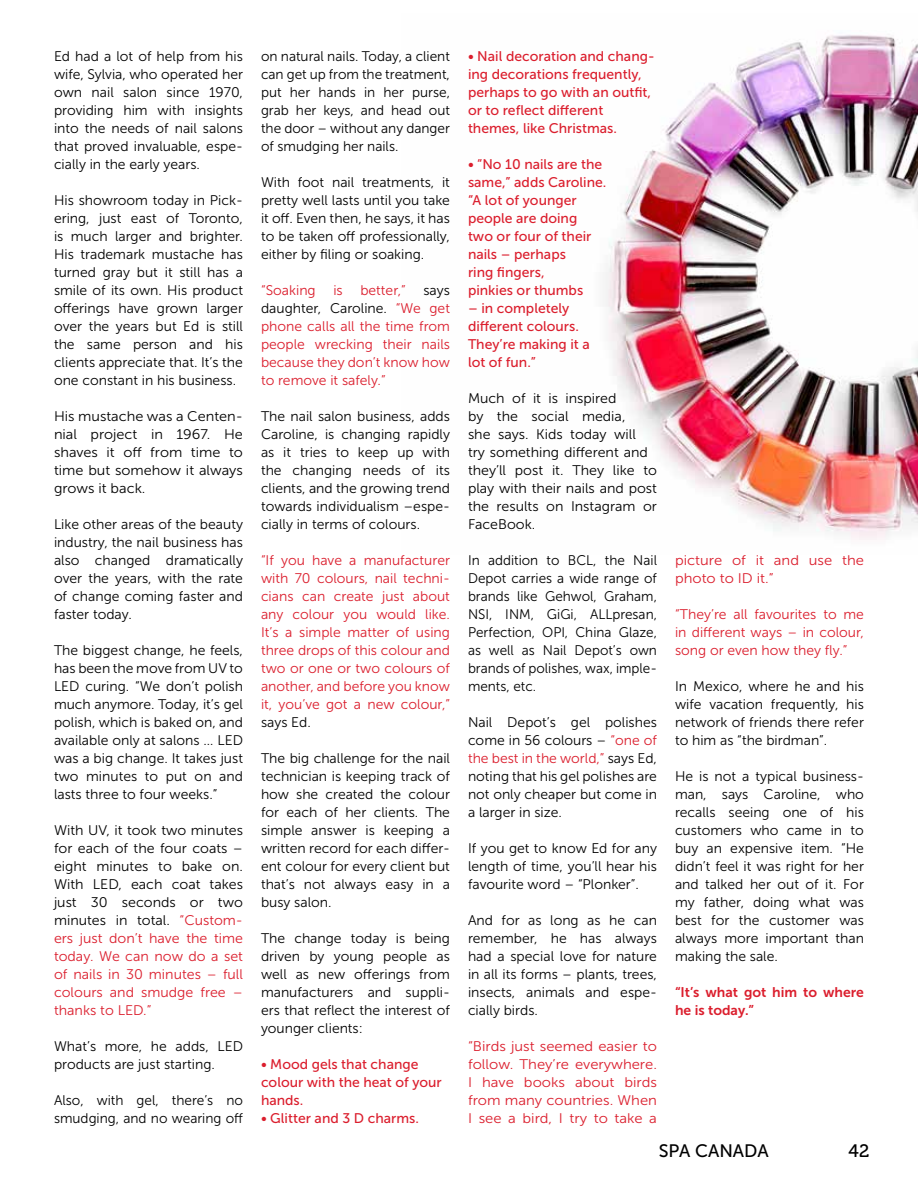
<style>
.page{position:relative;width:918px;height:1188px;background:#fff}
.page>*{position:absolute;margin:0;border:0;box-sizing:border-box;transform-origin:0 0}
.t1{font:18px "Museo Sans 500";color:#000}
.t2{font:18px "Museo 500";color:#000}
.t3{font:13.95px/18px "Museo Sans 300";color:#000;text-align:justify}
.t4{font:13.95px/18px "Museo Sans 300";color:#db1e2d;text-align:justify}
.t5{font:13.95px/18px "Museo Sans 500";color:#db1e2d}
.t6{font:13.95px/18px "Museo Sans 300";color:#db1e2d;text-align:justify;scale:1.06 1}
.t7{font:13.95px/18px "Museo Sans 300";color:#000;text-align:justify;scale:1.04 1}
.t8{font:13.95px/18px "Museo Sans 700";color:#db1e2d}
.s1{color:#db1e2d}
.s2{color:#000}
</style>
<div class="page">
<img style="left:605px;top:35px;width:313px;height:505px">
<p class="t3" style="left:54px;top:48px;width:191px">Ed had a lot of help from his wife, Sylvia, who operated her own nail salon since 1970, providing him with insights into the needs of nail salons that proved invaluable, espe&shy;cially in the early years.</p>
<p class="t3" style="left:54px;top:192px;width:191px">His showroom today in Pick&shy;ering, just east of Toronto, is much larger and brighter.<br>His trademark mustache has turned gray but it still has a smile of its own. His product offerings have grown larger over the years but Ed is still the same person and his clients appreciate that. It’s the one constant in his business.</p>
<p class="t7" style="left:54px;top:408px;width:183px">His mustache was a Centen&shy;nial project in 1967. He shaves it off from time to time but somehow it always grows it back.</p>
<p class="t3" style="left:54px;top:516px;width:191px">Like other areas of the beauty industry, the nail business has also changed dramatically over the years, with the rate of change coming faster and faster today.</p>
<p class="t3" style="left:54px;top:642px;width:191px">The biggest change, he feels, has been the move from UV to LED curing. “We don’t polish much anymore. Today, it’s gel polish, which is baked on, and available only at salons … LED was a big change. It takes just two minutes to put on and lasts three to four weeks.”</p>
<p class="t3" style="left:54px;top:822px;width:191px">With UV, it took two minutes for each of the four coats – eight minutes to bake on.<br>With LED, each coat takes just 30 seconds or two minutes in total. <span class="s1">“Custom&shy;ers just don’t have the time today. We can now do a set of nails in 30 minutes – full colours and smudge free – thanks to LED.”</span></p>
<p class="t3" style="left:54px;top:1038px;width:191px">What’s more, he adds, LED products are just starting.</p>
<p class="t3" style="left:54px;top:1092px;width:191px">Also, with gel, there’s no smudging, and no wearing off</p>
<p class="t3" style="left:261px;top:48px;width:191px">on natural nails. Today, a client can get up from the treatment, put her hands in her purse, grab her keys, and head out the door – without any danger of smudging her nails.</p>
<p class="t3" style="left:261px;top:174px;width:190px">With foot nail treatments, it pretty well lasts until you take it off. Even then, he says, it has to be taken off professionally, either by filing or soaking.</p>
<p class="t4" style="left:261px;top:282px;width:56px">“Soaking</p>
<p class="t4" style="left:333px;top:282px;width:11px">is</p>
<p class="t4" style="left:360px;top:282px;width:47px">better,”</p>
<p class="t4" style="left:261px;top:282px;width:191px;text-indent:162px"><span class="s2">says daughter, Caroline.</span> “We get phone calls all the time from people wrecking their nails because they don’t know how to remove it safely.”</p>
<p class="t3" style="left:261px;top:408px;width:191px">The nail salon business, adds Caroline, is changing rapidly as it tries to keep up with the changing needs of its clients, and the growing trend towards individualism –espe&shy;cially in terms of colours.</p>
<p class="t4" style="left:261px;top:552px;width:191px">“If you have a manufacturer with 70 colours, nail techni&shy;cians can create just about any colour you would like.<br>It’s a simple matter of using three drops of this colour and two or one or two colours of another, and before you know it, you’ve got a new colour,”</p>
<p class="t3" style="left:261px;top:714px;width:51px">says Ed.</p>
<p class="t3" style="left:261px;top:750px;width:191px">The big challenge for the nail technician is keeping track of how she created the colour for each of her clients. The simple answer is keeping a written record for each differ&shy;ent colour for every client but that’s not always easy in a busy salon.</p>
<p class="t3" style="left:261px;top:930px;width:191px">The change today is being driven by young people as well as new offerings from manufacturers and suppli&shy;ers that reflect the interest of younger clients:</p>
<p class="t5" style="left:261px;top:1056px;width:182px">• Mood gels that change colour with the heat of your hands.</p>
<p class="t5" style="left:261px;top:1110px;width:159px">• Glitter and 3 D charms.</p>
<p class="t5" style="left:468px;top:48px;width:188px">• Nail decoration and chang&shy;ing decorations frequently, perhaps to go with an outfit, or to reflect different themes, like Christmas.</p>
<p class="t5" style="left:468px;top:156px;width:140px">• “No 10 nails are the same,” adds Caroline. “A lot of younger people are doing<br>two or four of their nails – perhaps<br>ring fingers,<br>pinkies or thumbs</p>
<p class="t5" style="left:468px;top:300px;width:123px">– in completely different colours.<br>They’re making it a lot of fun.”</p>
<p class="t3" style="left:468px;top:390px;width:191px;text-align:left">Much of it is inspired<br>by the social media,<br>she says. Kids today will<br>try something different and they’ll post it. They like to play with their nails and post the results on Instagram or<br>FaceBook.</p>
<p class="t3" style="left:468px;top:552px;width:191px">In addition to BCL, the Nail Depot carries a wide range of brands like Gehwol, Graham, NSI, INM, GiGi, ALLpresan, Perfection, OPI, China Glaze, as well as Nail Depot’s own brands of polishes, wax, imple&shy;ments, etc.</p>
<p class="t3" style="left:468px;top:714px;width:191px">Nail Depot’s gel polishes come in 56 colours – <span class="s1">“one of the best in the world,”</span> says Ed, noting that his gel polishes are not only cheaper but come in a larger in size.</p>
<p class="t3" style="left:468px;top:840px;width:191px">If you get to know Ed for any length of time, you’ll hear his favourite word – “Plonker”.</p>
<p class="t3" style="left:468px;top:912px;width:191px">And for as long as he can remember, he has always had a special love for nature in all its forms – plants, trees, insects, animals and espe&shy;cially birds.</p>
<p class="t6" style="left:468px;top:1038px;width:180px">“Birds just seemed easier to follow. They’re everywhere.<br>I have books about birds from many countries. When I see a bird, I try to take a</p>
<p class="t6" style="left:675px;top:551px;width:180px">picture of it and use the photo to ID it.”</p>
<p class="t4" style="left:675px;top:605px;width:191px">“They’re all favourites to me in different ways – in colour, song or even how they fly.”</p>
<p class="t3" style="left:675px;top:677px;width:190px">In Mexico, where he and his wife vacation frequently, his network of friends there refer to him as “the birdman”.</p>
<p class="t3" style="left:675px;top:767px;width:191px">He is not a typical business&shy;man, says Caroline, who recalls seeing one of his customers who came in to buy an expensive item. “He didn’t feel it was right for her and talked her out of it. For my father, doing what was best for the customer was always more important than making the sale.</p>
<p class="t8" style="left:675px;top:983px;width:191px">“It’s what got him to where he is today.”</p>
<p class="t1" style="left:659px;top:1141px;width:112px">SPA CANADA</p>
<p class="t2" style="left:848px;top:1141px;width:23px">42</p>
</div>
